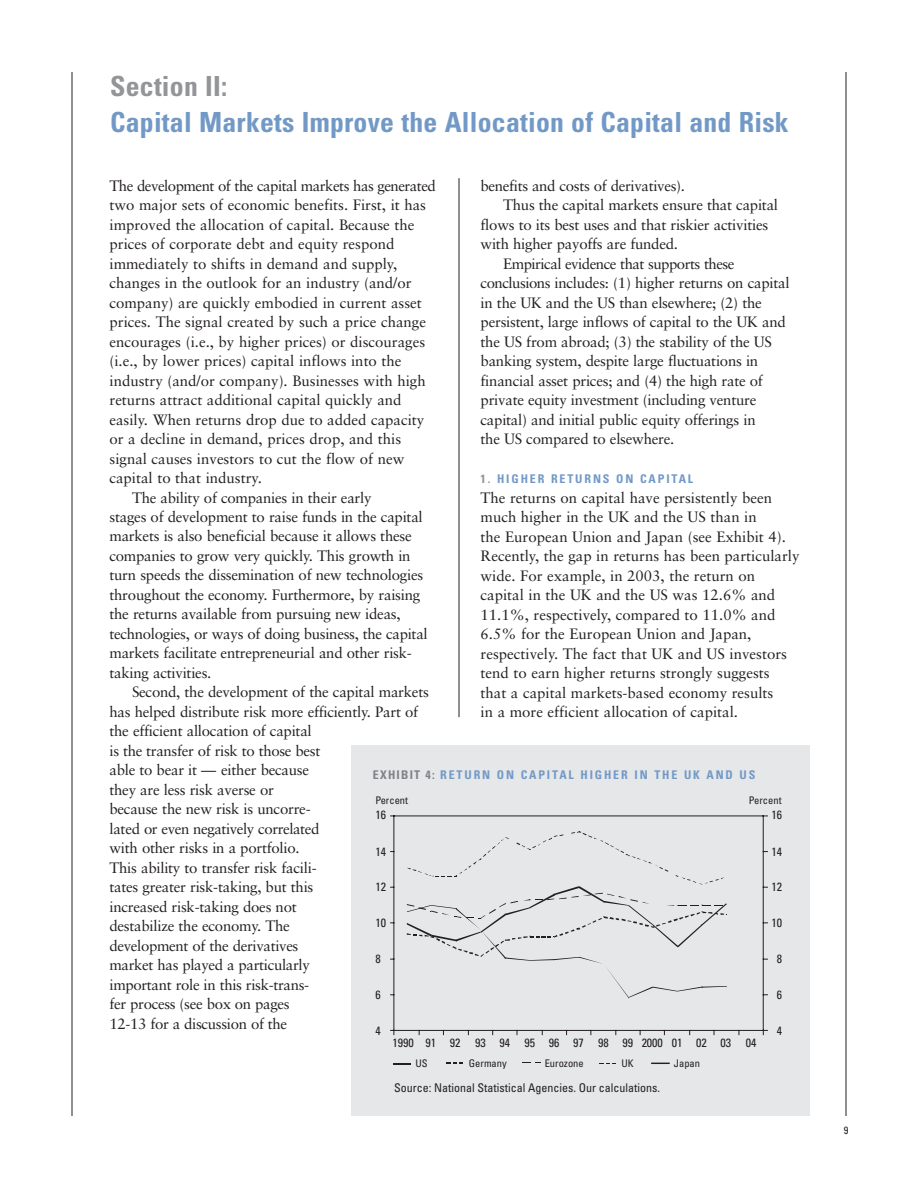
<style>
.page{position:relative;width:918px;height:1188px;background:#fff}
.page>*{position:absolute;margin:0;border:0;box-sizing:border-box;transform-origin:0 0}
.t1{font:700 condensed 27.75px "Univers";letter-spacing:.01em;color:#7299c6}
.t2{font:700 condensed 27.75px "Univers";letter-spacing:.01em;color:#939598}
.t3{font:15px/19.5px "Sabon";letter-spacing:-.015em;color:#231f20}
.t4{font:15px "Sabon";letter-spacing:-.035em;color:#231f20}
.t5{font:condensed 12px "Univers";color:#231f20}
.t6{font:700 condensed 12px "Univers";letter-spacing:.155em;color:#7299c6}
.t7{font:condensed 10.5px "Univers";color:#231f20}
.s1{color:#939598}
.s2{color:#808285}
</style>
<div class="page">
<hr style="left:72px;top:72px;width:1px;height:1044px;background:#231f20">
<hr style="left:459px;top:178px;width:1px;height:539px;background:#231f20">
<hr style="left:846px;top:72px;width:1px;height:1044px;background:#231f20">
<div style="left:351px;top:746px;width:459px;height:370px;background:#e6e7e9"></div>
<hr style="left:394px;top:1030px;width:369px;height:1px;background:#231f20">
<hr style="left:394px;top:816px;width:369px;height:1px;background:#231f20">
<hr style="left:394px;top:816px;width:1px;height:214px;background:#231f20">
<hr style="left:763px;top:816px;width:1px;height:214px;background:#231f20">
<svg style="left:407px;top:831px;width:320px;height:167px"></svg>
<svg style="left:393px;top:1063px;width:18px;height:2px"></svg>
<svg style="left:447px;top:1062px;width:16px;height:2px"></svg>
<svg style="left:599px;top:1063px;width:17px;height:1px"></svg>
<svg style="left:652px;top:1063px;width:17px;height:1px"></svg>
<h1 class="t2" style="left:110px;top:76px;width:119px">Section II:</h1>
<h1 class="t1" style="left:110px;top:112px;width:680px">Capital Markets Improve the Allocation of Capital and Risk</h1>
<p class="t4" style="left:110px;top:179px;width:328px">The development of the capital markets has generated</p>
<p class="t3" style="left:110px;top:196px;width:318px">two major sets of economic benefits. First, it has</p>
<p class="t3" style="left:110px;top:216px;width:306px">improved the allocation of capital. Because the</p>
<p class="t3" style="left:110px;top:235px;width:287px">prices of corporate debt and equity respond</p>
<p class="t3" style="left:110px;top:255px;width:289px">immediately to shifts in demand and supply,</p>
<p class="t3" style="left:110px;top:274px;width:304px">changes in the outlook for an industry (and/or</p>
<p class="t3" style="left:110px;top:294px;width:314px">company) are quickly embodied in current asset</p>
<p class="t3" style="left:110px;top:313px;width:318px">prices. The signal created by such a price change</p>
<p class="t3" style="left:110px;top:333px;width:317px">encourages (i.e., by higher prices) or discourages</p>
<p class="t3" style="left:110px;top:352px;width:294px">(i.e., by lower prices) capital inflows into the</p>
<p class="t3" style="left:110px;top:372px;width:318px">industry (and/or company). Businesses with high</p>
<p class="t3" style="left:110px;top:391px;width:294px">returns attract additional capital quickly and</p>
<p class="t3" style="left:110px;top:411px;width:316px">easily. When returns drop due to added capacity</p>
<p class="t3" style="left:110px;top:430px;width:293px">or a decline in demand, prices drop, and this</p>
<p class="t3" style="left:110px;top:450px;width:296px">signal causes investors to cut the flow of new</p>
<p class="t3" style="left:110px;top:469px;width:154px">capital to that industry.</p>
<p class="t3" style="left:132px;top:489px;width:241px">The ability of companies in their early</p>
<p class="t3" style="left:110px;top:508px;width:315px">stages of development to raise funds in the capital</p>
<p class="t3" style="left:110px;top:528px;width:304px">markets is also beneficial because it allows these</p>
<p class="t3" style="left:110px;top:547px;width:303px">companies to grow very quickly. This growth in</p>
<p class="t3" style="left:110px;top:567px;width:315px">turn speeds the dissemination of new technologies</p>
<p class="t3" style="left:110px;top:586px;width:312px">throughout the economy. Furthermore, by raising</p>
<p class="t3" style="left:110px;top:606px;width:293px">the returns available from pursuing new ideas,</p>
<p class="t3" style="left:110px;top:625px;width:320px">technologies, or ways of doing business, the capital</p>
<p class="t3" style="left:110px;top:645px;width:304px">markets facilitate entrepreneurial and other risk-</p>
<p class="t3" style="left:110px;top:664px;width:103px">taking activities.</p>
<p class="t3" style="left:132px;top:684px;width:298px">Second, the development of the capital markets</p>
<p class="t3" style="left:110px;top:703px;width:310px">has helped distribute risk more efficiently. Part of</p>
<p class="t3" style="left:110px;top:723px;width:204px">the efficient allocation of capital</p>
<p class="t3" style="left:110px;top:742px;width:212px">is the transfer of risk to those best</p>
<p class="t3" style="left:110px;top:762px;width:201px">able to bear it — either because</p>
<p class="t3" style="left:110px;top:781px;width:166px">they are less risk averse or</p>
<p class="t3" style="left:110px;top:801px;width:203px">because the new risk is uncorre-</p>
<p class="t3" style="left:110px;top:820px;width:211px">lated or even negatively correlated</p>
<p class="t3" style="left:110px;top:840px;width:192px">with other risks in a portfolio.</p>
<p class="t3" style="left:110px;top:859px;width:209px">This ability to transfer risk facili-</p>
<p class="t3" style="left:110px;top:879px;width:205px">tates greater risk-taking, but this</p>
<p class="t3" style="left:110px;top:898px;width:189px">increased risk-taking does not</p>
<p class="t3" style="left:110px;top:918px;width:182px">destabilize the economy. The</p>
<p class="t3" style="left:110px;top:937px;width:190px">development of the derivatives</p>
<p class="t3" style="left:110px;top:957px;width:202px">market has played a particularly</p>
<p class="t3" style="left:110px;top:976px;width:201px">important role in this risk-trans-</p>
<p class="t3" style="left:110px;top:996px;width:182px">fer process (see box on pages</p>
<p class="t3" style="left:110px;top:1015px;width:179px">12-13 for a discussion of the</p>
<p class="t3" style="left:481px;top:177px;width:206px">benefits and costs of derivatives).</p>
<p class="t3" style="left:503px;top:196px;width:277px">Thus the capital markets ensure that capital</p>
<p class="t3" style="left:481px;top:216px;width:289px">flows to its best uses and that riskier activities</p>
<p class="t3" style="left:481px;top:235px;width:199px">with higher payoffs are funded.</p>
<p class="t4" style="left:503px;top:257px;width:233px">Empirical evidence that supports these</p>
<p class="t3" style="left:481px;top:274px;width:310px">conclusions includes: (1) higher returns on capital</p>
<p class="t3" style="left:481px;top:294px;width:283px">in the UK and the US than elsewhere; (2) the</p>
<p class="t3" style="left:481px;top:313px;width:307px">persistent, large inflows of capital to the UK and</p>
<p class="t3" style="left:481px;top:333px;width:293px">the US from abroad; (3) the stability of the US</p>
<p class="t3" style="left:481px;top:352px;width:279px">banking system, despite large fluctuations in</p>
<p class="t3" style="left:481px;top:372px;width:284px">financial asset prices; and (4) the high rate of</p>
<p class="t3" style="left:481px;top:391px;width:277px">private equity investment (including venture</p>
<p class="t3" style="left:481px;top:411px;width:277px">capital) and initial public equity offerings in</p>
<p class="t3" style="left:481px;top:430px;width:195px">the US compared to elsewhere.</p>
<p class="t6" style="left:481px;top:474px;width:214px"><span class="s1">1.</span> HIGHER RETURNS ON CAPITAL</p>
<p class="t3" style="left:481px;top:489px;width:321px">The returns on capital have persistently been much higher in the UK and the US than in<br>the European Union and Japan (see Exhibit 4).<br>Recently, the gap in returns has been particularly wide. For example, in 2003, the return on capital in the UK and the US was 12.6% and 11.1%, respectively, compared to 11.0% and 6.5% for the European Union and Japan, respectively. The fact that UK and US investors tend to earn higher returns strongly suggests<br>that a capital markets-based economy results<br>in a more efficient allocation of capital.</p>
<p class="t6" style="left:373px;top:770px;width:384px"><span class="s2">EXHIBIT 4:</span> RETURN ON CAPITAL HIGHER IN THE UK AND US</p>
<p class="t7" style="left:375px;top:797px;width:34px">Percent</p>
<p class="t7" style="left:749px;top:797px;width:34px">Percent</p>
<p class="t5" style="left:772px;top:811px;width:12px">16</p>
<p class="t5" style="left:772px;top:847px;width:12px">14</p>
<p class="t5" style="left:772px;top:883px;width:12px">12</p>
<p class="t5" style="left:772px;top:918px;width:12px">10</p>
<p class="t5" style="left:777px;top:954px;width:7px">8</p>
<p class="t5" style="left:777px;top:990px;width:7px">6</p>
<p class="t5" style="left:777px;top:1026px;width:7px">4</p>
<p class="t5" style="left:375px;top:811px;width:12px">16</p>
<p class="t5" style="left:375px;top:847px;width:12px">14</p>
<p class="t5" style="left:375px;top:883px;width:12px">12</p>
<p class="t5" style="left:375px;top:918px;width:12px">10</p>
<p class="t5" style="left:376px;top:954px;width:7px">8</p>
<p class="t5" style="left:376px;top:990px;width:7px">6</p>
<p class="t5" style="left:376px;top:1026px;width:7px">4</p>
<p class="t5" style="left:393px;top:1038px;width:365px">1990 91 92 93 94 95 96 97 98 99 2000 01 02 03 04</p>
<p class="t7" style="left:415px;top:1060px;width:14px">US</p>
<p class="t7" style="left:469px;top:1059px;width:39px">Germany</p>
<p class="t7" style="left:545px;top:1059px;width:41px">Eurozone</p>
<p class="t7" style="left:621px;top:1060px;width:14px">UK</p>
<p class="t7" style="left:674px;top:1059px;width:28px">Japan</p>
<p class="t5" style="left:394px;top:1083px;width:267px">Source: National Statistical Agencies. Our calculations.</p>
<p class="t7" style="left:844px;top:1126px;width:6px">9</p>
</div>
